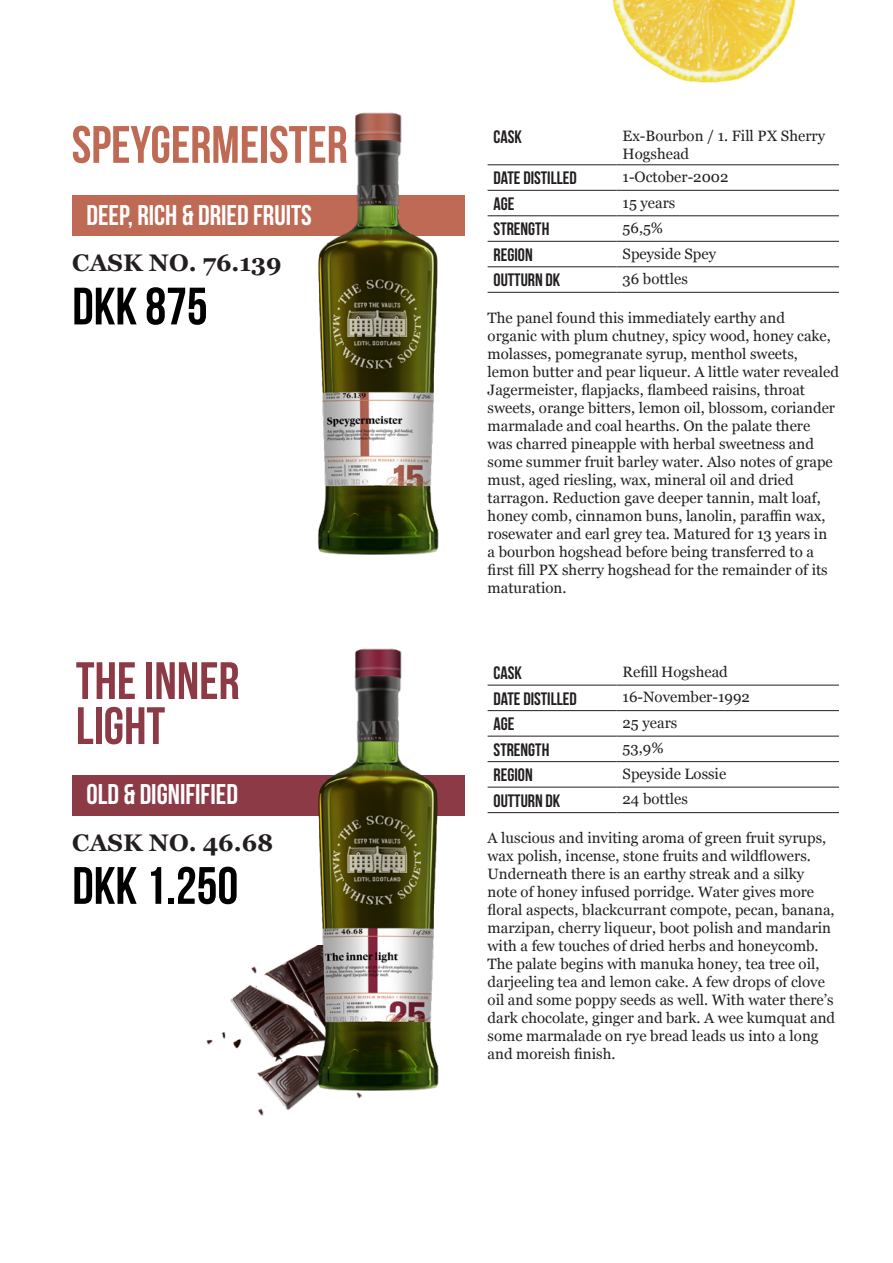
<style>
.page{position:relative;width:893px;height:1263px;background:#fff}
.page>*{position:absolute;margin:0;border:0;box-sizing:border-box;transform-origin:0 0}
.t1{font:700 52.5px "Bebas Neue";color:#bf6a54}
.t2{font:700 52.5px "Bebas Neue";color:#000001}
.t3{font:700 52.5px "Bebas Neue";color:#8d3a47}
.t4{font:700 28.5px "Bebas Neue";color:#fff}
.t5{font:700 24px "Georgia";color:#231f20}
.t6{font:700 18px "Bebas Neue";color:#231f20}
.t7{font:15px/18px "Georgia";color:#231f20}
</style>
<div class="page">
<img style="left:206px;top:947px;width:156px;height:169px">
<div style="left:72px;top:196px;width:393px;height:40px;background:#bf6a54"></div>
<div style="left:72px;top:775px;width:393px;height:40px;background:#8d3a47"></div>
<img style="left:313px;top:112px;width:127px;height:443px">
<img style="left:313px;top:648px;width:127px;height:446px">
<hr style="left:488px;top:164px;width:129px;height:1px;background:#231f20">
<hr style="left:617px;top:164px;width:222px;height:1px;background:#231f20">
<hr style="left:488px;top:190px;width:129px;height:1px;background:#231f20">
<hr style="left:617px;top:190px;width:222px;height:1px;background:#231f20">
<hr style="left:488px;top:215px;width:129px;height:1px;background:#231f20">
<hr style="left:617px;top:215px;width:222px;height:1px;background:#231f20">
<hr style="left:488px;top:241px;width:129px;height:1px;background:#231f20">
<hr style="left:617px;top:241px;width:222px;height:1px;background:#231f20">
<hr style="left:488px;top:266px;width:129px;height:1px;background:#231f20">
<hr style="left:617px;top:266px;width:222px;height:1px;background:#231f20">
<hr style="left:488px;top:292px;width:129px;height:1px;background:#231f20">
<hr style="left:617px;top:292px;width:222px;height:1px;background:#231f20">
<hr style="left:488px;top:685px;width:129px;height:1px;background:#231f20">
<hr style="left:617px;top:685px;width:222px;height:1px;background:#231f20">
<hr style="left:488px;top:710px;width:129px;height:1px;background:#231f20">
<hr style="left:617px;top:710px;width:222px;height:1px;background:#231f20">
<hr style="left:488px;top:736px;width:129px;height:1px;background:#231f20">
<hr style="left:617px;top:736px;width:222px;height:1px;background:#231f20">
<hr style="left:488px;top:761px;width:129px;height:1px;background:#231f20">
<hr style="left:617px;top:761px;width:222px;height:1px;background:#231f20">
<hr style="left:488px;top:787px;width:129px;height:1px;background:#231f20">
<hr style="left:617px;top:787px;width:222px;height:1px;background:#231f20">
<hr style="left:488px;top:812px;width:129px;height:1px;background:#231f20">
<hr style="left:617px;top:812px;width:222px;height:1px;background:#231f20">
<img style="left:612px;top:0;width:184px;height:83px">
<p class="t1" style="left:72px;top:116px;width:278px">SPEYGERMEISTER</p>
<p class="t4" style="left:86px;top:199px;width:227px">DEEP, RICH &amp; DRIED FRUITS</p>
<p class="t5" style="left:72px;top:245px;width:211px">CASK NO. 76.139</p>
<p class="t2" style="left:72px;top:277px;width:137px">DKK 875</p>
<p class="t3" style="left:76px;top:652px;width:165px">THE INNER</p>
<p class="t3" style="left:76px;top:697px;width:91px">LIGHT</p>
<p class="t4" style="left:86px;top:779px;width:153px">OLD &amp; DIGNIFIFIED</p>
<p class="t5" style="left:72px;top:824px;width:203px">CASK NO. 46.68</p>
<p class="t2" style="left:72px;top:857px;width:167px">DKK 1.250</p>
<p class="t6" style="left:494px;top:127px;width:30px">CASK</p>
<p class="t7" style="left:623px;top:126px;width:204px">Ex-Bourbon / 1. Fill PX Sherry<br>Hogshead</p>
<p class="t6" style="left:494px;top:168px;width:85px">DATE DISTILLED</p>
<p class="t7" style="left:623px;top:167px;width:107px">1-October-2002</p>
<p class="t6" style="left:494px;top:194px;width:22px">AGE</p>
<p class="t7" style="left:623px;top:193px;width:54px">15 years</p>
<p class="t6" style="left:494px;top:219px;width:57px">STRENGTH</p>
<p class="t7" style="left:623px;top:218px;width:42px">56,5%</p>
<p class="t6" style="left:494px;top:245px;width:41px">REGION</p>
<p class="t7" style="left:623px;top:244px;width:95px">Speyside Spey</p>
<p class="t6" style="left:494px;top:270px;width:68px">OUTTURN DK</p>
<p class="t7" style="left:623px;top:269px;width:67px">36 bottles</p>
<p class="t7" style="left:488px;top:308px;width:353px">The panel found this immediately earthy and<br>organic with plum chutney, spicy wood, honey cake, molasses, pomegranate syrup, menthol sweets, lemon butter and pear liqueur. A little water revealed Jagermeister, flapjacks, flambeed raisins, throat sweets, orange bitters, lemon oil, blossom, coriander marmalade and coal hearths. On the palate there was charred pineapple with herbal sweetness and some summer fruit barley water. Also notes of grape must, aged riesling, wax, mineral oil and dried tarragon. Reduction gave deeper tannin, malt loaf, honey comb, cinnamon buns, lanolin, paraffin wax, rosewater and earl grey tea. Matured for 13 years in<br>a bourbon hogshead before being transferred to a first fill PX sherry hogshead for the remainder of its maturation.</p>
<p class="t6" style="left:494px;top:663px;width:30px">CASK</p>
<p class="t7" style="left:623px;top:662px;width:107px">Refill Hogshead</p>
<p class="t6" style="left:494px;top:688px;width:85px">DATE DISTILLED</p>
<p class="t7" style="left:623px;top:688px;width:129px">16-November-1992</p>
<p class="t6" style="left:494px;top:714px;width:22px">AGE</p>
<p class="t7" style="left:623px;top:713px;width:56px">25 years</p>
<p class="t6" style="left:494px;top:739px;width:57px">STRENGTH</p>
<p class="t7" style="left:623px;top:739px;width:42px">53,9%</p>
<p class="t6" style="left:494px;top:765px;width:41px">REGION</p>
<p class="t7" style="left:623px;top:764px;width:105px">Speyside Lossie</p>
<p class="t6" style="left:494px;top:790px;width:68px">OUTTURN DK</p>
<p class="t7" style="left:623px;top:790px;width:67px">24 bottles</p>
<p class="t7" style="left:488px;top:828px;width:349px">A luscious and inviting aroma of green fruit syrups, wax polish, incense, stone fruits and wildflowers.<br>Underneath there is an earthy streak and a silky note of honey infused porridge. Water gives more floral aspects, blackcurrant compote, pecan, banana, marzipan, cherry liqueur, boot polish and mandarin with a few touches of dried herbs and honeycomb.<br>The palate begins with manuka honey, tea tree oil, darjeeling tea and lemon cake. A few drops of clove oil and some poppy seeds as well. With water there’s dark chocolate, ginger and bark. A wee kumquat and some marmalade on rye bread leads us into a long and moreish finish.</p>
</div>
